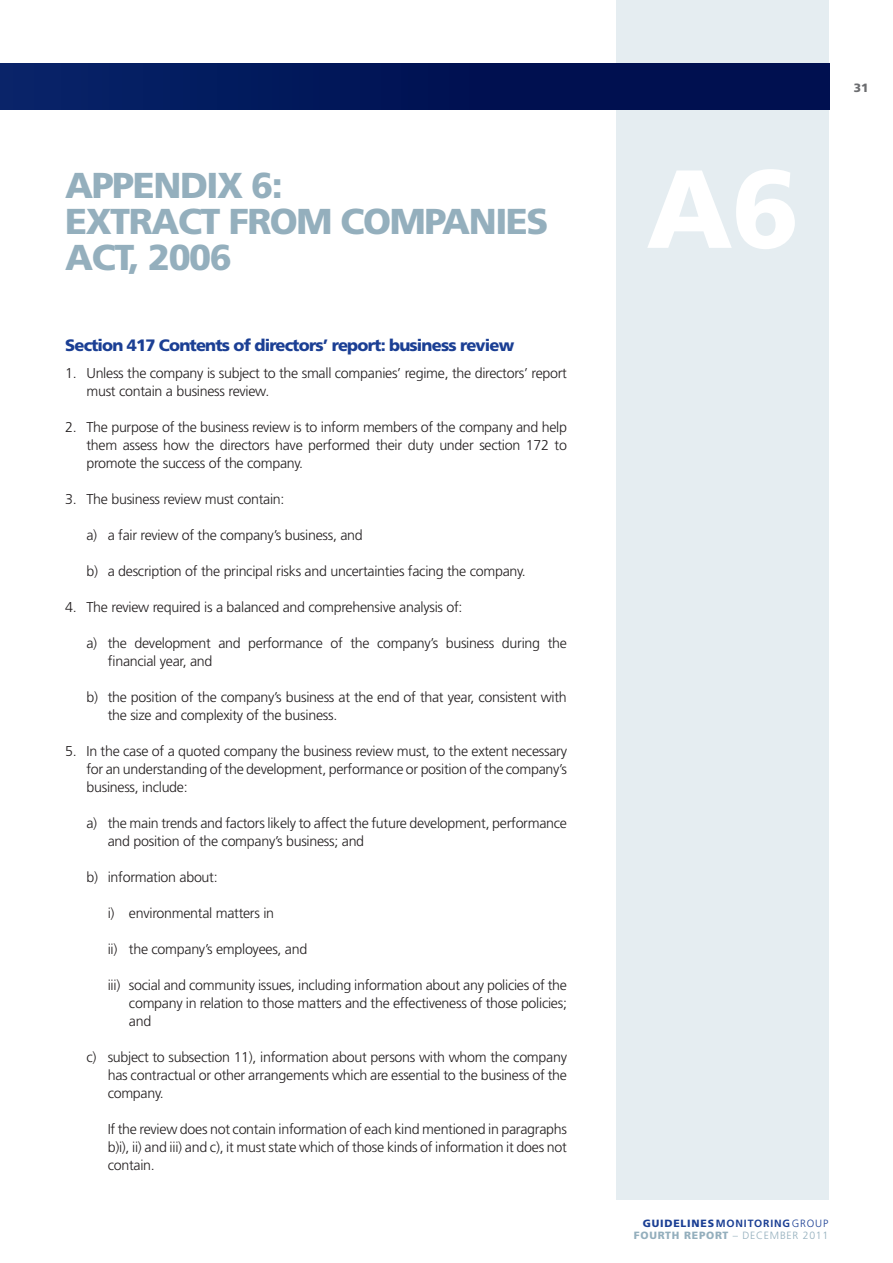
<style>
.page{position:relative;width:893px;height:1263px;background:#fff}
.page>*{position:absolute;margin:0;border:0;box-sizing:border-box;transform-origin:0 0}
.t1{font:900 110.85px "Frutiger";color:#fff}
.t2{font:900 36px/36px "Frutiger";letter-spacing:-.04em;color:#94afbd}
.t3{font:900 16.5px "Frutiger";letter-spacing:-.05em;color:#1b3f94}
.t4{font:300 14.25px/18px "Frutiger";letter-spacing:-.02em;color:#231f20;text-align:justify}
.t5{font:900 12px "Frutiger";color:#6c6d70}
.t6{font:900 10.5px/12px "Frutiger";letter-spacing:.075em;color:#1b3f94}
.t7{font:300 10.5px "Frutiger";letter-spacing:.07em;color:#94afbd}
.s1{font-weight:700}
.s2{font-weight:300}
.s3{color:#94afbd}
.s4{font-weight:900}
</style>
<div class="page">
<div style="left:617px;top:0;width:212px;height:1199px;background:#e5edf1"></div>
<div style="left:0;top:64px;width:829px;height:45px;background:linear-gradient(to right,#052166,#000b4a)"></div>
<h2 class="t2" style="left:65px;top:167px;width:485px">Appendix 6:<br>Extract from Companies<br>Act, 2006</h2>
<p class="t3" style="left:65px;top:335px;width:451px">Section 417 Contents of directors’ report: business review</p>
<p class="t4" style="left:86px;top:364px;width:482px;text-indent:-21px">1. U nless the company is subject to the small companies’ regime, the directors’ report must contain a business review.</p>
<p class="t4" style="left:86px;top:418px;width:482px;text-indent:-21px">2. The purpose of the business review is to inform members of the company and help them assess how the directors have performed their duty under section 172 to promote the success of the company.</p>
<p class="t4" style="left:65px;top:490px;width:221px">3. The business review must contain:</p>
<p class="t4" style="left:86px;top:526px;width:278px">a) a fair review of the company’s business, and</p>
<p class="t4" style="left:86px;top:562px;width:441px">b) a description of the principal risks and uncertainties facing the company.</p>
<p class="t4" style="left:65px;top:598px;width:399px">4. The review required is a balanced and comprehensive analysis of:</p>
<p class="t4" style="left:108px;top:634px;width:461px;text-indent:-21px">a) the development and performance of the company’s business during the financial year, and</p>
<p class="t4" style="left:108px;top:688px;width:461px;text-indent:-21px">b) the position of the company’s business at the end of that year, consistent with the size and complexity of the business.</p>
<p class="t4" style="left:86px;top:742px;width:482px;text-indent:-21px">5. In the case of a quoted company the business review must, to the extent necessary for an understanding of the development, performance or position of the company’s business, include:</p>
<p class="t4" style="left:108px;top:814px;width:461px;text-indent:-21px">a) the main trends and factors likely to affect the future development, performance and position of the company’s business; and</p>
<p class="t4" style="left:86px;top:868px;width:133px">b) information about:</p>
<p class="t4" style="left:108px;top:904px;width:168px">i) environmental matters in</p>
<p class="t4" style="left:108px;top:940px;width:201px">ii) the company’s employees, and</p>
<p class="t4" style="left:129px;top:976px;width:440px;text-indent:-21px">iii) social and community issues, including information about any policies of the company in relation to those matters and the effectiveness of those policies; and</p>
<p class="t4" style="left:108px;top:1048px;width:461px;text-indent:-21px">c) subject to subsection 11), information about persons with whom the company has contractual or other arrangements which are essential to the business of the company.</p>
<p class="t4" style="left:108px;top:1120px;width:461px">If the review does not contain information of each kind mentioned in paragraphs b)i), ii) and iii) and c), it must state which of those kinds of information it does not contain.</p>
<h1 class="t1" style="left:646px;top:142px;width:155px">A6</h1>
<p class="t5" style="left:854px;top:80px;width:16px">31</p>
<p class="t6" style="left:634px;top:1217px;width:195px;text-indent:9px">Guidelines<span class="s1">MONITORING</span><span class="s2">Group<br></span><span class="s3">FOURTH</span></p>
<p class="t7" style="left:684px;top:1229px;width:146px"><span class="s4">report</span> – December 2011</p>
</div>
